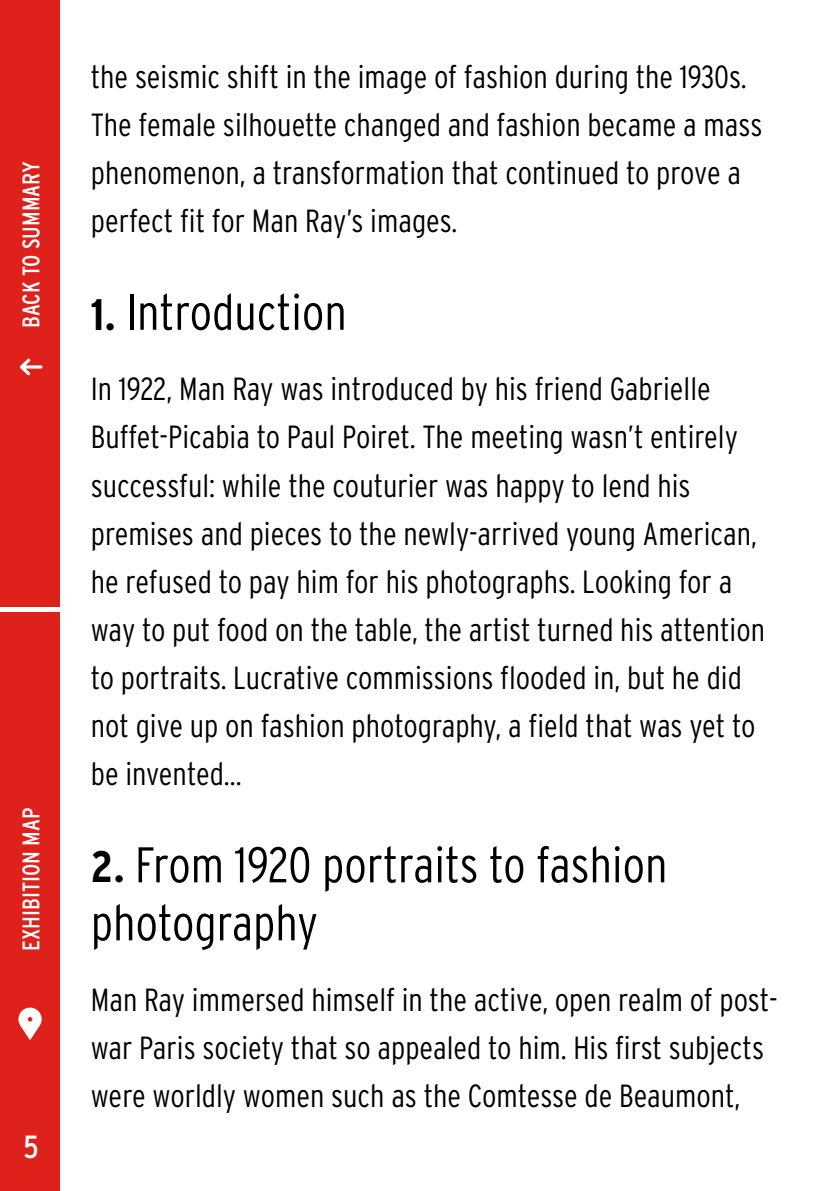
<style>
.page{position:relative;width:840px;height:1191px;background:#fff}
.page>*{position:absolute;margin:0;border:0;box-sizing:border-box;transform-origin:0 0}
.t1{font:300 50px/58px "Interstate Condensed";color:#000}
.t2{font:300 32px/48px "Interstate Condensed";color:#000}
.t3{font:32px "Interstate Condensed";color:#fff}
.t4{font:24px "Interstate Condensed";color:#fff}
.s1{font-weight:700;font-size:44px}
</style>
<div class="page">
<div style="left:0;top:0;width:60px;height:607px;background:#de211b"></div>
<div style="left:0;top:612px;width:60px;height:579px;background:#de211b"></div>
<svg style="left:20px;top:358px;width:23px;height:17px"></svg>
<svg style="left:18px;top:1007px;width:24px;height:33px"></svg>
<p class="t4" style="left:18px;top:328px;width:168px;rotate:-90deg">BACK TO SUMMARY</p>
<p class="t4" style="left:18px;top:950px;width:144px;rotate:-90deg">EXHIBITION MAP</p>
<p class="t3" style="left:24px;top:1129px;width:17px">5</p>
<p class="t2" style="left:91px;top:52px;width:672px">the seismic shift in the image of fashion during the 1930s.<br>The female silhouette changed and fashion became a mass phenomenon, a transformation that continued to prove a perfect fit for Man Ray’s images.</p>
<h1 class="t1" style="left:91px;top:283px;width:257px"><span class="s1">1.</span> Introduction</h1>
<p class="t2" style="left:91px;top:365px;width:675px">In 1922, Man Ray was introduced by his friend Gabrielle Buffet-Picabia to Paul Poiret. The meeting wasn’t entirely successful: while the couturier was happy to lend his premises and pieces to the newly-arrived young American, he refused to pay him for his photographs. Looking for a way to put food on the table, the artist turned his attention to portraits. Lucrative commissions flooded in, but he did not give up on fashion photography, a field that was yet to be invented...</p>
<h1 class="t1" style="left:91px;top:835px;width:577px"><span class="s1">2.</span> From 1920 portraits to fashion photography</h1>
<p class="t2" style="left:91px;top:975px;width:687px">Man Ray immersed himself in the active, open realm of post&shy;war Paris society that so appealed to him. His first subjects were worldly women such as the Comtesse de Beaumont,</p>
</div>
